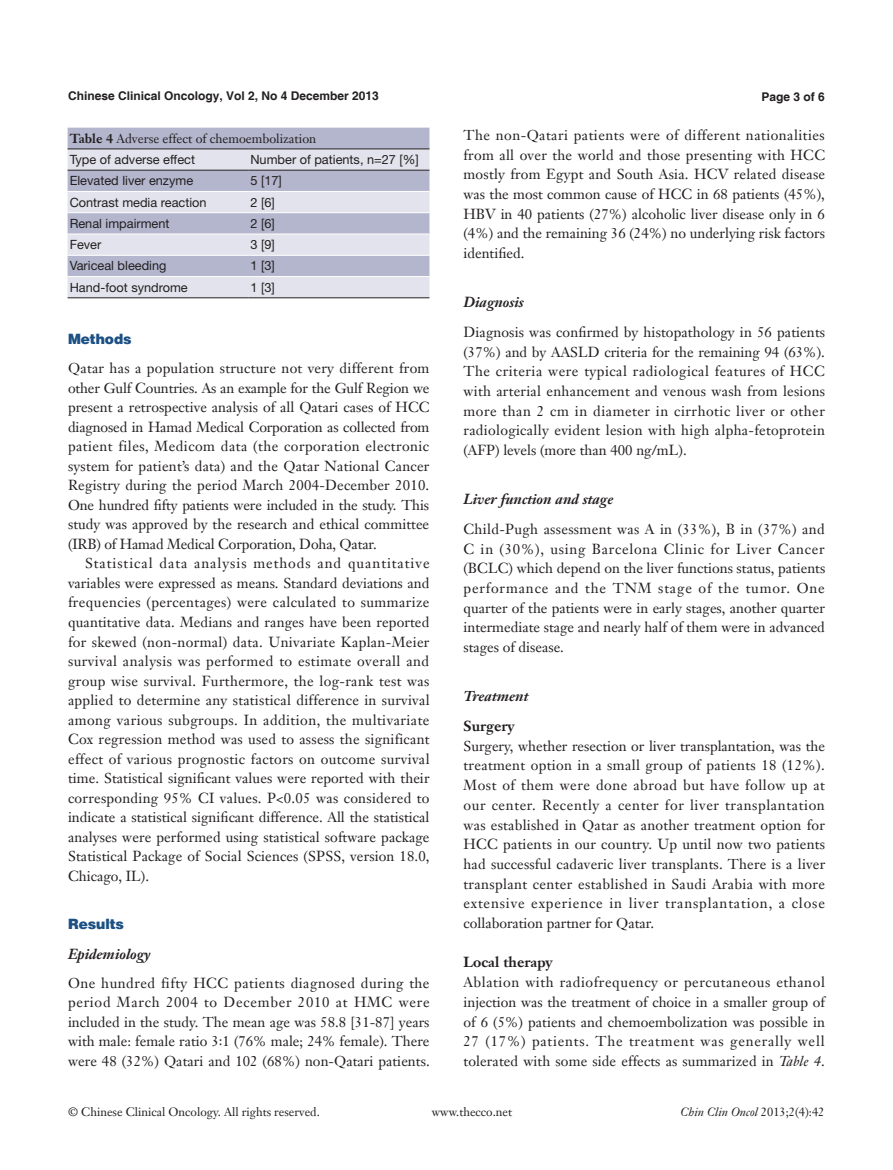
<style>
.page{position:relative;width:893px;height:1170px;background:#fff}
.page>*{position:absolute;margin:0;border:0;box-sizing:border-box;transform-origin:0 0}
.首段不空4mm{font:14.25px/19.6px "Janson Text LT";color:#231f20;text-align:justify}
.二级标题斜体-6_5{font:italic 700 14.25px "Janson Text LT";color:#231f20}
.三级标题正体{font:700 14.25px "Janson Text LT";color:#231f20}
.一级标题-6_5{font:900 14.25px "Helvetica";color:#1c5085}
.二级标题斜体{font:italic 700 14.25px "Janson Text LT";color:#231f20}
.t1{font:12.75px "Helvetica Neue LT Pro";color:#231f20}
.t2{font:12.75px "Janson Text LT";color:#231f20}
.t3{font:12px "Janson Text LT";color:#231f20}
.t4{font:700 12px "Helvetica";color:#231f20}
.t5{font:italic 12px "Janson Text LT";color:#231f20}
.s1{font-weight:700}
.s2{font-style:italic}
.s3{font-style:normal}
</style>
<div class="page">
<div style="left:68px;top:128px;width:361px;height:20px;background:#b3b6cd"></div>
<svg style="left:68px;top:149px;width:361px;height:148px;background:#cdcfde"></svg>
<hr style="left:68px;top:148px;width:180px;height:1px;background:#231f20">
<hr style="left:248px;top:148px;width:181px;height:1px;background:#231f20">
<hr style="left:68px;top:170px;width:180px;height:1px;background:#231f20">
<hr style="left:248px;top:170px;width:181px;height:1px;background:#231f20">
<hr style="left:68px;top:297px;width:180px;height:1px;background:#231f20">
<hr style="left:248px;top:297px;width:181px;height:1px;background:#231f20">
<hr style="left:68px;top:191px;width:180px;height:1px;background:#fff">
<hr style="left:248px;top:191px;width:181px;height:1px;background:#fff">
<hr style="left:68px;top:212px;width:180px;height:1px;background:#fff">
<hr style="left:248px;top:212px;width:181px;height:1px;background:#fff">
<hr style="left:68px;top:233px;width:180px;height:1px;background:#fff">
<hr style="left:248px;top:233px;width:181px;height:1px;background:#fff">
<hr style="left:68px;top:255px;width:180px;height:1px;background:#fff">
<hr style="left:248px;top:255px;width:181px;height:1px;background:#fff">
<hr style="left:68px;top:276px;width:180px;height:1px;background:#fff">
<hr style="left:248px;top:276px;width:181px;height:1px;background:#fff">
<p class="t4" style="left:68px;top:88px;width:312px">Chinese Clinical Oncology, Vol 2, No 4 December 2013</p>
<p class="t2" style="left:70px;top:130px;width:248px"><span class="s1">Table 4</span> Adverse effect of chemoembolization</p>
<p class="t1" style="left:70px;top:152px;width:127px">Type of adverse effect</p>
<p class="t1" style="left:250px;top:152px;width:170px">Number of patients, n=27 [%]</p>
<p class="t1" style="left:70px;top:173px;width:125px">Elevated liver enzyme</p>
<p class="t1" style="left:250px;top:173px;width:33px">5 [17]</p>
<p class="t1" style="left:70px;top:194px;width:138px">Contrast media reaction</p>
<p class="t1" style="left:250px;top:194px;width:26px">2 [6]</p>
<p class="t1" style="left:70px;top:215px;width:101px">Renal impairment</p>
<p class="t1" style="left:250px;top:215px;width:26px">2 [6]</p>
<p class="t1" style="left:70px;top:237px;width:33px">Fever</p>
<p class="t1" style="left:250px;top:237px;width:26px">3 [9]</p>
<p class="t1" style="left:70px;top:258px;width:98px">Variceal bleeding</p>
<p class="t1" style="left:250px;top:258px;width:26px">1 [3]</p>
<p class="t1" style="left:70px;top:279px;width:120px">Hand-foot syndrome</p>
<p class="t1" style="left:250px;top:279px;width:26px">1 [3]</p>
<p class="一级标题-6_5" style="left:68px;top:330px;width:65px">Methods</p>
<p class="首段不空4mm" style="left:68px;top:358px;width:363px">Qatar has a population structure not very different from other Gulf Countries. As an example for the Gulf Region we present a retrospective analysis of all Qatari cases of HCC diagnosed in Hamad Medical Corporation as collected from patient files, Medicom data (the corporation electronic system for patient’s data) and the Qatar National Cancer Registry during the period March 2004-December 2010.<br>One hundred fifty patients were included in the study. This study was approved by the research and ethical committee (IRB) of Hamad Medical Corporation, Doha, Qatar.</p>
<p class="首段不空4mm" style="left:68px;top:553px;width:363px;text-indent:17px">Statistical data analysis methods and quantitative variables were expressed as means. Standard deviations and frequencies (percentages) were calculated to summarize quantitative data. Medians and ranges have been reported for skewed (non-normal) data. Univariate Kaplan-Meier survival analysis was performed to estimate overall and group wise survival. Furthermore, the log-rank test was applied to determine any statistical difference in survival among various subgroups. In addition, the multivariate Cox regression method was used to assess the significant effect of various prognostic factors on outcome survival time. Statistical significant values were reported with their corresponding 95% CI values. P&lt;0.05 was considered to indicate a statistical significant difference. All the statistical analyses were performed using statistical software package Statistical Package of Social Sciences (SPSS, version 18.0, Chicago, IL).</p>
<p class="一级标题-6_5" style="left:68px;top:915px;width:58px">Results</p>
<p class="二级标题斜体" style="left:68px;top:944px;width:84px">Epidemiology</p>
<p class="首段不空4mm" style="left:68px;top:973px;width:363px">One hundred fifty HCC patients diagnosed during the period March 2004 to December 2010 at HMC were included in the study. The mean age was 58.8 [31-87] years with male: female ratio 3:1 (76% male; 24% female). There were 48 (32%) Qatari and 102 (68%) non-Qatari patients.</p>
<p class="t4" style="left:762px;top:89px;width:65px">Page 3 of 6</p>
<p class="首段不空4mm" style="left:463px;top:125px;width:363px">The non-Qatari patients were of different nationalities from all over the world and those presenting with HCC mostly from Egypt and South Asia. HCV related disease was the most common cause of HCC in 68 patients (45%), HBV in 40 patients (27%) alcoholic liver disease only in 6 (4%) and the remaining 36 (24%) no underlying risk factors identified.</p>
<p class="二级标题斜体-6_5" style="left:463px;top:293px;width:62px">Diagnosis</p>
<p class="首段不空4mm" style="left:463px;top:322px;width:363px">Diagnosis was confirmed by histopathology in 56 patients (37%) and by AASLD criteria for the remaining 94 (63%).<br>The criteria were typical radiological features of HCC with arterial enhancement and venous wash from lesions more than 2 cm in diameter in cirrhotic liver or other radiologically evident lesion with high alpha-fetoprotein (AFP) levels (more than 400 ng/mL).</p>
<p class="二级标题斜体-6_5" style="left:463px;top:490px;width:151px">Liver function and stage</p>
<p class="首段不空4mm" style="left:463px;top:519px;width:363px">Child-Pugh assessment was A in (33%), B in (37%) and C in (30%), using Barcelona Clinic for Liver Cancer (BCLC) which depend on the liver functions status, patients performance and the TNM stage of the tumor. One quarter of the patients were in early stages, another quarter intermediate stage and nearly half of them were in advanced stages of disease.</p>
<p class="二级标题斜体-6_5" style="left:463px;top:687px;width:66px">Treatment</p>
<p class="三级标题正体" style="left:463px;top:716px;width:53px">Surgery</p>
<p class="首段不空4mm" style="left:463px;top:735px;width:363px">Surgery, whether resection or liver transplantation, was the treatment option in a small group of patients 18 (12%).<br>Most of them were done abroad but have follow up at our center. Recently a center for liver transplantation was established in Qatar as another treatment option for HCC patients in our country. Up until now two patients had successful cadaveric liver transplants. There is a liver transplant center established in Saudi Arabia with more extensive experience in liver transplantation, a close collaboration partner for Qatar.</p>
<p class="三级标题正体" style="left:463px;top:953px;width:91px">Local therapy</p>
<p class="首段不空4mm" style="left:463px;top:972px;width:363px">Ablation with radiofrequency or percutaneous ethanol injection was the treatment of choice in a smaller group of of 6 (5%) patients and chemoembolization was possible in 27 (17%) patients. The treatment was generally well tolerated with some side effects as summarized in <span class="s2">Table 4</span>.</p>
<p class="t3" style="left:68px;top:1104px;width:253px">© Chinese Clinical Oncology. All rights reserved.</p>
<p class="t3" style="left:432px;top:1104px;width:82px">www.thecco.net</p>
<p class="t5" style="left:681px;top:1104px;width:145px">Chin Clin Oncol <span class="s3">2013;2(4):42</span></p>
</div>
